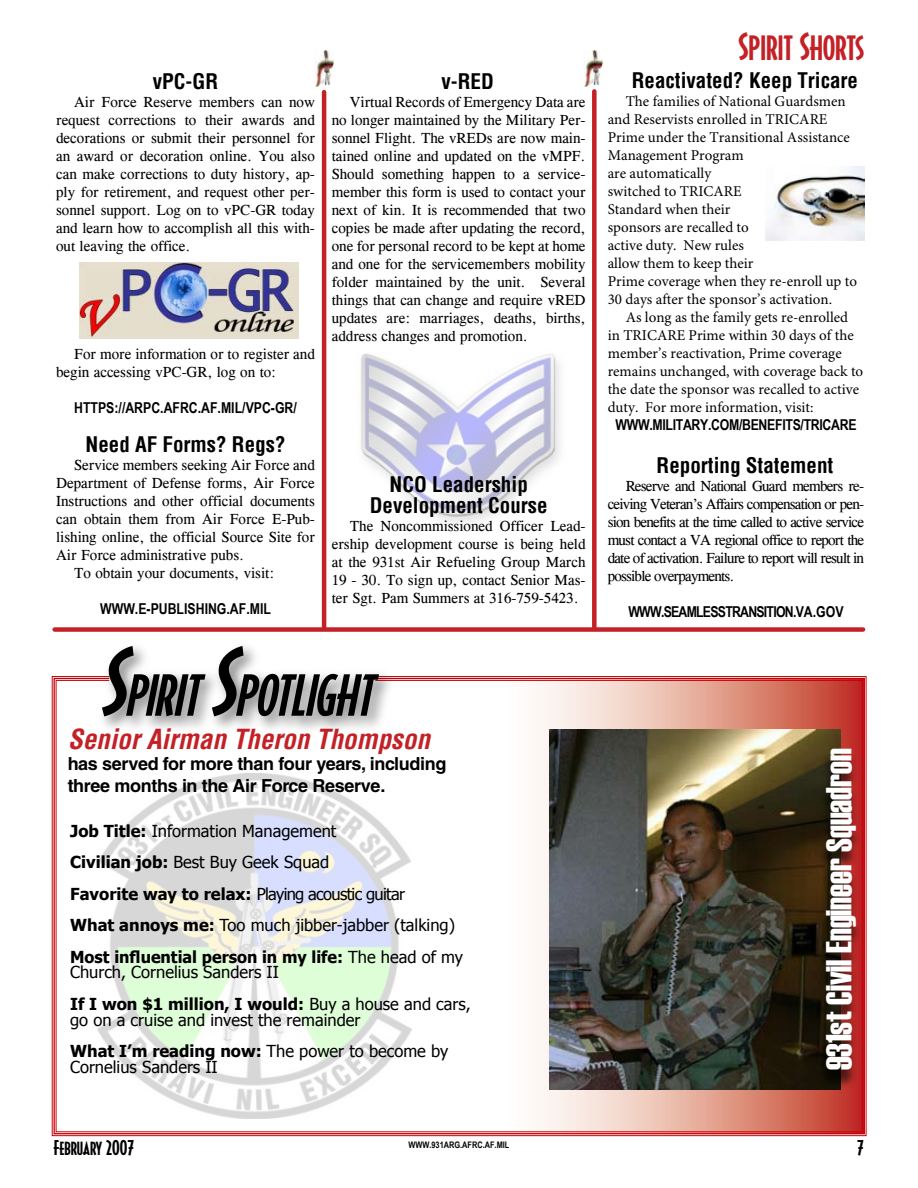
<style>
.page{position:relative;width:918px;height:1188px;background:#fff}
.page>*{position:absolute;margin:0;border:0;box-sizing:border-box;transform-origin:0 0}
.t1{font:italic 54px "Decotura ICG";color:#000}
.t2{font:36px "Haettenschweiler";color:#fff}
.t3{font:36px "Decotura ICG";letter-spacing:-.01em;color:#c42127}
.t4{font:italic 700 condensed 27px "Helvetica";color:#c42127}
.t5{font:700 condensed 21px/21.5px "Helvetica";color:#000;text-align:center}
.t6{font:19.5px "Decotura ICG";letter-spacing:-.01em;color:#000}
.t7{font:700 18px/21.6px "Helvetica";letter-spacing:-.02em;color:#000}
.t8{font:16.5px/31.5px "Tahoma";color:#000}
.t9{font:15px/18px "Cg Times";color:#000;text-align:justify}
.t10{font:15px/18px "Minion Pro";color:#000}
.t11{font:700 15px "Arial Narrow";letter-spacing:-.01em;color:#000}
.t12{font:700 15px "Arial Narrow";letter-spacing:-.05em;color:#000}
.t13{font:700 9px "Arial Narrow";color:#000}
.s1{font-size:90px}
.s2{font-weight:700}
</style>
<div class="page">
<img style="left:360px;top:353px;width:200px;height:171px">
<svg style="left:52px;top:676px;width:815px;height:460px"></svg>
<hr style="left:322px;top:92px;width:4px;height:536px;background:#c42127">
<div style="left:592px;top:91px;width:5px;height:537px;background:#c42127"></div>
<div style="left:55px;top:627px;width:808px;height:5px;background:#c42127"></div>
<img style="left:315px;top:51px;width:19px;height:36px">
<img style="left:583px;top:51px;width:20px;height:36px">
<img style="left:85px;top:773px;width:338px;height:346px">
<div style="left:96px;top:640px;width:301px;height:96px;background:#000;opacity:.54"></div>
<img style="left:80px;top:263px;width:218px;height:76px">
<img style="left:550px;top:730px;width:291px;height:360px">
<div style="left:815px;top:749px;width:49px;height:341px;background:#000;opacity:.78"></div>
<img style="left:766px;top:166px;width:98px;height:74px">
<h3 class="t5" style="left:153px;top:70px;width:67px">vPC-GR</h3>
<p class="t9" style="left:56px;top:93px;width:260px;text-indent:18px">Air Force Reserve members can now request corrections to their awards and decorations or submit their personnel for an award or decoration online. You also can make corrections to duty history, ap&shy;ply for retirement, and request other per&shy;sonnel support. Log on to vPC-GR today and learn how to accomplish all this with&shy;out leaving the office.</p>
<p class="t9" style="left:56px;top:345px;width:260px;text-indent:18px">For more information or to register and begin accessing vPC-GR, log on to:</p>
<p class="t11" style="left:74px;top:396px;width:99px">HTTPS://ARPC.AFRC</p>
<p class="t11" style="left:198px;top:396px;width:101px">.AF.MIL/VPC-GR/</p>
<h3 class="t5" style="left:86px;top:434px;width:202px">Need AF Forms? Regs?</h3>
<p class="t9" style="left:74px;top:456px;width:242px">Service members seeking Air Force and</p>
<p class="t9" style="left:56px;top:474px;width:260px">Department of Defense forms, Air Force</p>
<p class="t9" style="left:56px;top:492px;width:260px">Instructions and other official documents</p>
<p class="t9" style="left:56px;top:510px;width:260px">can obtain them from Air Force E-Pub-</p>
<p class="t9" style="left:56px;top:528px;width:260px">lishing online, the official Source Site for</p>
<p class="t9" style="left:56px;top:546px;width:189px">Air Force administrative pubs.</p>
<p class="t9" style="left:74px;top:564px;width:202px">To obtain your documents, visit:</p>
<p class="t11" style="left:100px;top:598px;width:172px">WWW.E-PUBLISHING.AF.MIL</p>
<h3 class="t5" style="left:441px;top:71px;width:54px">v-RED</h3>
<p class="t9" style="left:332px;top:93px;width:255px;text-indent:18px">Virtual Records of Emergency Data are no longer maintained by the Military Per&shy;sonnel Flight. The vREDs are now main&shy;tained online and updated on the vMPF.<br>Should something happen to a service&shy;member this form is used to contact your next of kin. It is recommended that two copies be made after updating the record, one for personal record to be kept at home and one for the servicemembers mobility folder maintained by the unit. Several things that can change and require vRED updates are: marriages, deaths, births, address changes and promotion.</p>
<h3 class="t5" style="left:370px;top:473px;width:179px">NCO Leadership<br>Development Course</h3>
<p class="t9" style="left:332px;top:517px;width:255px;text-indent:18px">The Noncommissioned Officer Lead&shy;ership development course is being held at the 931st Air Refueling Group March 19 - 30. To sign up, contact Senior Mas&shy;ter Sgt. Pam Summers at 316-759-5423.</p>
<h1 class="t1" style="left:98px;top:662px;width:288px"><span class="s1">S</span>PIRIT<span class="s1">S</span>POTLIGHT</h1>
<h3 class="t4" style="left:68px;top:721px;width:364px">Senior Airman Theron Thompson</h3>
<p class="t7" style="left:68px;top:753px;width:380px">has served for more than four years, including three months in the Air Force Reserve.</p>
<p class="t8" style="left:70px;top:814px;width:394px"><span class="s2">Job Title:</span> Information Management<br><span class="s2">Civilian job:</span> Best Buy Geek Squad<br><span class="s2">Favorite way to relax:</span> Playing acoustic guitar<br><span class="s2">What annoys me:</span> Too much jibber-jabber (talking)<br><span class="s2">Most influential person in my life:</span> The head of my</p>
<p class="t8" style="left:70px;top:956px;width:402px">Church, Cornelius Sanders II<br><span class="s2">If I won $1 million, I would:</span> Buy a house and cars,</p>
<p class="t8" style="left:70px;top:1003px;width:380px">go on a cruise and invest the remainder<br><span class="s2">What I’m reading now:</span> The power to become by</p>
<p class="t8" style="left:70px;top:1050px;width:149px">Cornelius Sanders II</p>
<h2 class="t3" style="left:738px;top:25px;width:128px">Spirit Shorts</h2>
<h3 class="t5" style="left:632px;top:69px;width:228px">Reactivated? Keep Tricare</h3>
<p class="t10" style="left:608px;top:93px;width:251px;text-indent:18px">The families of National Guardsmen and Reservists enrolled in TRICARE<br>Prime under the Transitional Assistance<br>Management Program<br>are automatically<br>switched to TRICARE<br>Standard when their<br>sponsors are recalled to<br>active duty. New rules<br>allow them to keep their<br>Prime coverage when they re-enroll up to<br>30 days after the sponsor’s activation.</p>
<p class="t10" style="left:608px;top:309px;width:257px;text-indent:18px">As long as the family gets re-enrolled in TRICARE Prime within 30 days of the member’s reactivation, Prime coverage remains unchanged, with coverage back to the date the sponsor was recalled to active duty. For more information, visit:</p>
<p class="t11" style="left:615px;top:413px;width:217px">WWW.MILITARY.COM/BENEFITS/TRICARE</p>
<h3 class="t5" style="left:657px;top:454px;width:178px">Reporting Statement</h3>
<p class="t9" style="left:608px;top:477px;width:258px;text-indent:18px">Reserve and National Guard members re&shy;ceiving Veteran’s Affairs compensation or pen&shy;sion benefits at the time called to active service must contact a VA regional office to report the date of activation. Failure to report will result in possible overpayments.</p>
<p class="t12" style="left:628px;top:600px;width:217px">WWW.SEAMLESSTRANSITION.VA.G OV</p>
<h2 class="t2" style="left:814px;top:1070px;width:324px;rotate:-90deg">931st Civil Engineer Squadron</h2>
<h3 class="t6" style="left:54px;top:1136px;width:82px">February 2007</h3>
<p class="t13" style="left:409px;top:1138px;width:60px">WWW.931ARG .AFRC</p>
<p class="t13" style="left:483px;top:1138px;width:28px">.AF.MIL</p>
</div>
